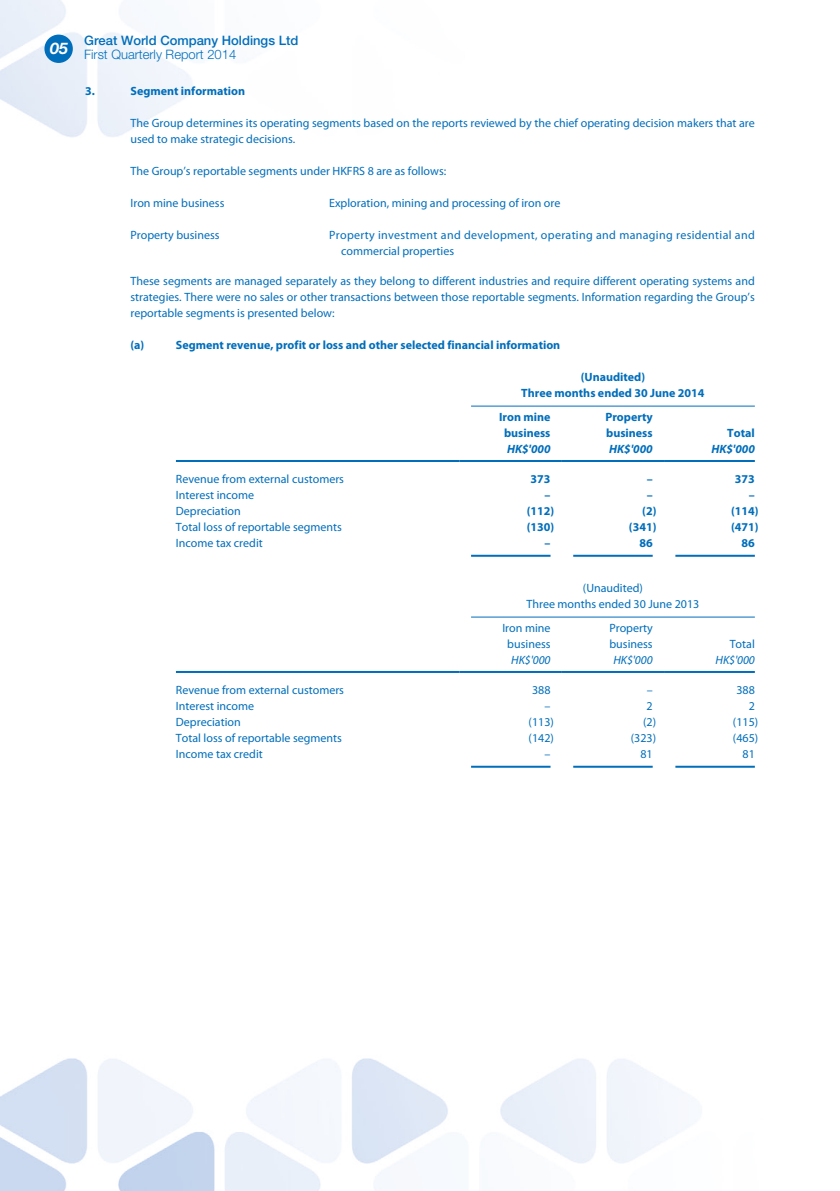
<style>
.page{position:relative;width:840px;height:1191px;background:#fff}
.page>*{position:absolute;margin:0;border:0;box-sizing:border-box;transform-origin:0 0}
.t1{font:italic 700 16px "Helvetica Neue LT Std";color:#fff}
.t2{font:500 13px "Helvetica Neue LT Std";color:#006ebb}
.t3{font:300 13px "Helvetica Neue LT Std";color:#006ebb}
.t4{font:12px/16px "Myriad Pro";color:#006ebb}
.t5{font:700 12px/16px "Myriad Pro";color:#006ebb;text-align:center}
.t6{font:12px/16px "Myriad Pro";letter-spacing:.025em;color:#006ebb}
.t7{font:italic 700 12px "Myriad Pro";color:#006ebb}
.t8{font:italic 12px "Myriad Pro";color:#006ebb}
</style>
<div class="page">
<img style="left:0;top:0;width:755px;height:1191px">
<div style="left:45px;top:36px;width:27px;height:26px;background:#006ebb;border-radius:50%"></div>
<div style="left:44px;top:35px;width:29px;height:28px;border:2px solid #006ebb;border-radius:50%"></div>
<hr style="left:471px;top:405px;width:283px;height:1px;background:#006ebb">
<hr style="left:176px;top:460px;width:283px;height:2px;background:#006ebb">
<hr style="left:459px;top:460px;width:102px;height:2px;background:#006ebb">
<hr style="left:561px;top:460px;width:102px;height:2px;background:#006ebb">
<hr style="left:663px;top:460px;width:91px;height:2px;background:#006ebb">
<hr style="left:471px;top:555px;width:79px;height:2px;background:#006ebb">
<hr style="left:573px;top:555px;width:79px;height:2px;background:#006ebb">
<hr style="left:675px;top:555px;width:79px;height:2px;background:#006ebb">
<hr style="left:471px;top:616px;width:283px;height:1px;background:#006ebb">
<hr style="left:176px;top:671px;width:283px;height:2px;background:#006ebb">
<hr style="left:459px;top:671px;width:102px;height:2px;background:#006ebb">
<hr style="left:561px;top:671px;width:102px;height:2px;background:#006ebb">
<hr style="left:663px;top:671px;width:91px;height:2px;background:#006ebb">
<hr style="left:471px;top:765px;width:79px;height:2px;background:#006ebb">
<hr style="left:573px;top:765px;width:79px;height:2px;background:#006ebb">
<hr style="left:675px;top:765px;width:79px;height:2px;background:#006ebb">
<h1 class="t1" style="left:50px;top:42px;width:19px">05</h1>
<p class="t2" style="left:84px;top:36px;width:216px">Great World Company Holdings Ltd</p>
<p class="t3" style="left:84px;top:50px;width:153px">First Quarterly Report 2014</p>
<p class="t5" style="left:85px;top:84px;width:11px">3.</p>
<p class="t5" style="left:130px;top:84px;width:116px">Segment information</p>
<p class="t4" style="left:130px;top:116px;width:625px">The Group determines its operating segments based on the reports reviewed by the chief operating decision makers that are used to make strategic decisions.</p>
<p class="t4" style="left:130px;top:164px;width:317px">The Group’s reportable segments under HKFRS 8 are as follows:</p>
<p class="t4" style="left:130px;top:196px;width:95px">Iron mine business</p>
<p class="t4" style="left:329px;top:196px;width:233px">Exploration, mining and processing of iron ore</p>
<p class="t4" style="left:130px;top:228px;width:91px">Property business</p>
<p class="t6" style="left:341px;top:228px;width:415px;text-indent:-12px">Property investment and development, operating and managing residential and commercial properties</p>
<p class="t4" style="left:130px;top:274px;width:625px;text-align:justify">These segments are managed separately as they belong to different industries and require different operating systems and strategies. There were no sales or other transactions between those reportable segments. Information regarding the Group’s reportable segments is presented below:</p>
<p class="t5" style="left:130px;top:338px;width:15px">(a)</p>
<p class="t5" style="left:176px;top:338px;width:385px">Segment revenue, profit or loss and other selected financial information</p>
<p class="t5" style="left:521px;top:370px;width:185px">(Unaudited)<br>Three months ended 30 June 2014</p>
<p class="t5" style="left:499px;top:410px;width:53px">Iron mine business</p>
<p class="t5" style="left:605px;top:410px;width:49px;text-align:left">Property business</p>
<p class="t5" style="left:726px;top:426px;width:29px">Total</p>
<p class="t7" style="left:507px;top:444px;width:45px">HK$'000</p>
<p class="t7" style="left:609px;top:444px;width:45px">HK$'000</p>
<p class="t7" style="left:711px;top:444px;width:45px">HK$'000</p>
<p class="t4" style="left:176px;top:472px;width:169px">Revenue from external customers</p>
<p class="t5" style="left:530px;top:472px;width:21px">373</p>
<p class="t5" style="left:646px;top:472px;width:7px">–</p>
<p class="t5" style="left:734px;top:472px;width:21px">373</p>
<p class="t4" style="left:176px;top:488px;width:80px">Interest income</p>
<p class="t5" style="left:544px;top:488px;width:7px">–</p>
<p class="t5" style="left:646px;top:488px;width:7px">–</p>
<p class="t5" style="left:748px;top:488px;width:7px">–</p>
<p class="t4" style="left:176px;top:504px;width:66px">Depreciation</p>
<p class="t5" style="left:526px;top:504px;width:29px">(112)</p>
<p class="t5" style="left:642px;top:504px;width:16px">(2)</p>
<p class="t5" style="left:730px;top:504px;width:29px">(114)</p>
<p class="t4" style="left:176px;top:520px;width:167px">Total loss of reportable segments</p>
<p class="t5" style="left:526px;top:520px;width:29px">(130)</p>
<p class="t5" style="left:628px;top:520px;width:29px">(341)</p>
<p class="t5" style="left:730px;top:520px;width:29px">(471)</p>
<p class="t4" style="left:176px;top:536px;width:88px">Income tax credit</p>
<p class="t5" style="left:544px;top:536px;width:7px">–</p>
<p class="t5" style="left:639px;top:536px;width:15px">86</p>
<p class="t5" style="left:741px;top:536px;width:15px">86</p>
<p class="t4" style="left:526px;top:581px;width:174px;text-align:center">(Unaudited)<br>Three months ended 30 June 2013</p>
<p class="t4" style="left:502px;top:621px;width:50px;text-align:center">Iron mine business</p>
<p class="t4" style="left:609px;top:621px;width:45px">Property business</p>
<p class="t4" style="left:729px;top:637px;width:27px">Total</p>
<p class="t8" style="left:511px;top:655px;width:41px">HK$'000</p>
<p class="t8" style="left:613px;top:655px;width:41px">HK$'000</p>
<p class="t8" style="left:715px;top:655px;width:41px">HK$'000</p>
<p class="t4" style="left:176px;top:683px;width:169px">Revenue from external customers</p>
<p class="t4" style="left:531px;top:683px;width:20px">388</p>
<p class="t4" style="left:646px;top:683px;width:7px">–</p>
<p class="t4" style="left:736px;top:683px;width:20px">388</p>
<p class="t4" style="left:176px;top:699px;width:80px">Interest income</p>
<p class="t4" style="left:544px;top:699px;width:7px">–</p>
<p class="t4" style="left:646px;top:699px;width:8px">2</p>
<p class="t4" style="left:748px;top:699px;width:8px">2</p>
<p class="t4" style="left:176px;top:715px;width:66px">Depreciation</p>
<p class="t4" style="left:528px;top:715px;width:27px">(113)</p>
<p class="t4" style="left:642px;top:715px;width:14px">(2)</p>
<p class="t4" style="left:732px;top:715px;width:27px">(115)</p>
<p class="t4" style="left:176px;top:731px;width:167px">Total loss of reportable segments</p>
<p class="t4" style="left:528px;top:731px;width:27px">(142)</p>
<p class="t4" style="left:630px;top:731px;width:27px">(323)</p>
<p class="t4" style="left:732px;top:731px;width:27px">(465)</p>
<p class="t4" style="left:176px;top:747px;width:88px">Income tax credit</p>
<p class="t4" style="left:544px;top:747px;width:7px">–</p>
<p class="t4" style="left:640px;top:747px;width:14px">81</p>
<p class="t4" style="left:742px;top:747px;width:14px">81</p>
</div>
